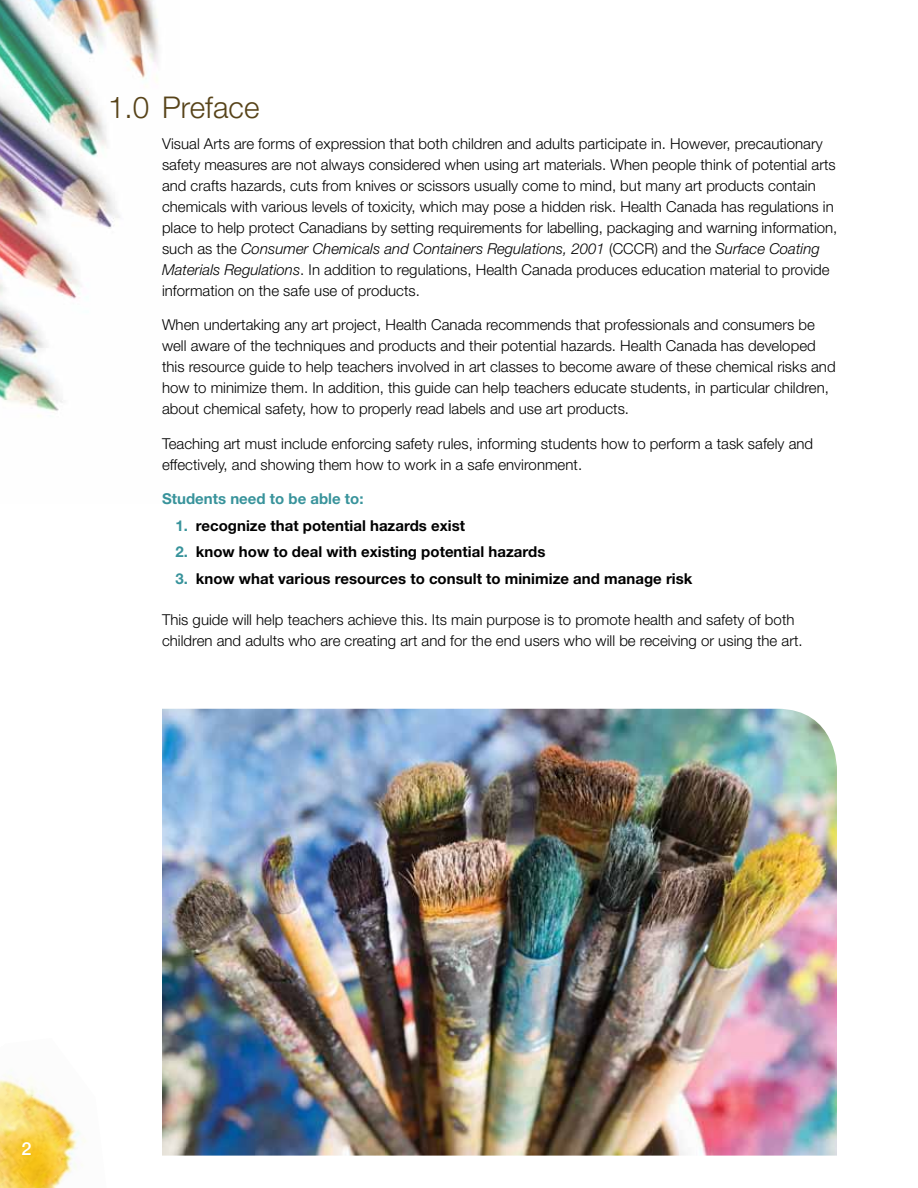
<style>
.page{position:relative;width:918px;height:1188px;background:#fff}
.page>*{position:absolute;margin:0;border:0;box-sizing:border-box;transform-origin:0 0}
.t1{font:300 30px "Helvetica Neue";letter-spacing:.005em;color:#574319}
.t2{font:500 18px "Helvetica Neue";color:#fff}
.t3{font:300 15px/21px "Helvetica Neue";letter-spacing:.005em;color:#000}
.t4{font:700 15px "Helvetica Neue";letter-spacing:.005em;color:#000}
.t5{font:700 15px "Helvetica Neue";letter-spacing:.005em;color:#38939b}
.s1{font-style:italic}
.s2{color:#38939b}
</style>
<div class="page">
<img style="left:0;top:0;width:159px;height:417px">
<img style="left:0;top:1075px;width:86px;height:113px">
<img style="left:162px;top:709px;width:675px;height:447px">
<h1 class="t1" style="left:108px;top:89px;width:153px">1.0 Preface</h1>
<p class="t3" style="left:162px;top:133px;width:677px">Visual Arts are forms of expression that both children and adults participate in. However, precautionary safety measures are not always considered when using art materials. When people think of potential arts and crafts hazards, cuts from knives or scissors usually come to mind, but many art products contain chemicals with various levels of toxicity, which may pose a hidden risk. Health Canada has regulations in place to help protect Canadians by setting requirements for labelling, packaging and warning information, such as the <span class="s1">Consumer Chemicals and Containers Regulations, 2001</span> (CCCR) and the <span class="s1">Surface Coating Materials Regulations</span>. In addition to regulations, Health Canada produces education material to provide information on the safe use of products.</p>
<p class="t3" style="left:162px;top:314px;width:675px">When undertaking any art project, Health Canada recommends that professionals and consumers be well aware of the techniques and products and their potential hazards. Health Canada has developed this resource guide to help teachers involved in art classes to become aware of these chemical risks and how to minimize them. In addition, this guide can help teachers educate students, in particular children, about chemical safety, how to properly read labels and use art products.</p>
<p class="t3" style="left:162px;top:433px;width:653px">Teaching art must include enforcing safety rules, informing students how to perform a task safely and effectively, and showing them how to work in a safe environment.</p>
<p class="t5" style="left:162px;top:490px;width:203px">Students need to be able to:</p>
<p class="t4" style="left:176px;top:516px;width:291px"><span class="s2">1.</span> recognize that potential hazards exist</p>
<p class="t4" style="left:176px;top:543px;width:371px"><span class="s2">2.</span> know how to deal with existing potential hazards</p>
<p class="t4" style="left:176px;top:569px;width:519px"><span class="s2">3.</span> know what various resources to consult to minimize and manage risk</p>
<p class="t3" style="left:162px;top:609px;width:642px">This guide will help teachers achieve this. Its main purpose is to promote health and safety of both children and adults who are creating art and for the end users who will be receiving or using the art.</p>
<p class="t2" style="left:22px;top:1138px;width:12px">2</p>
</div>
